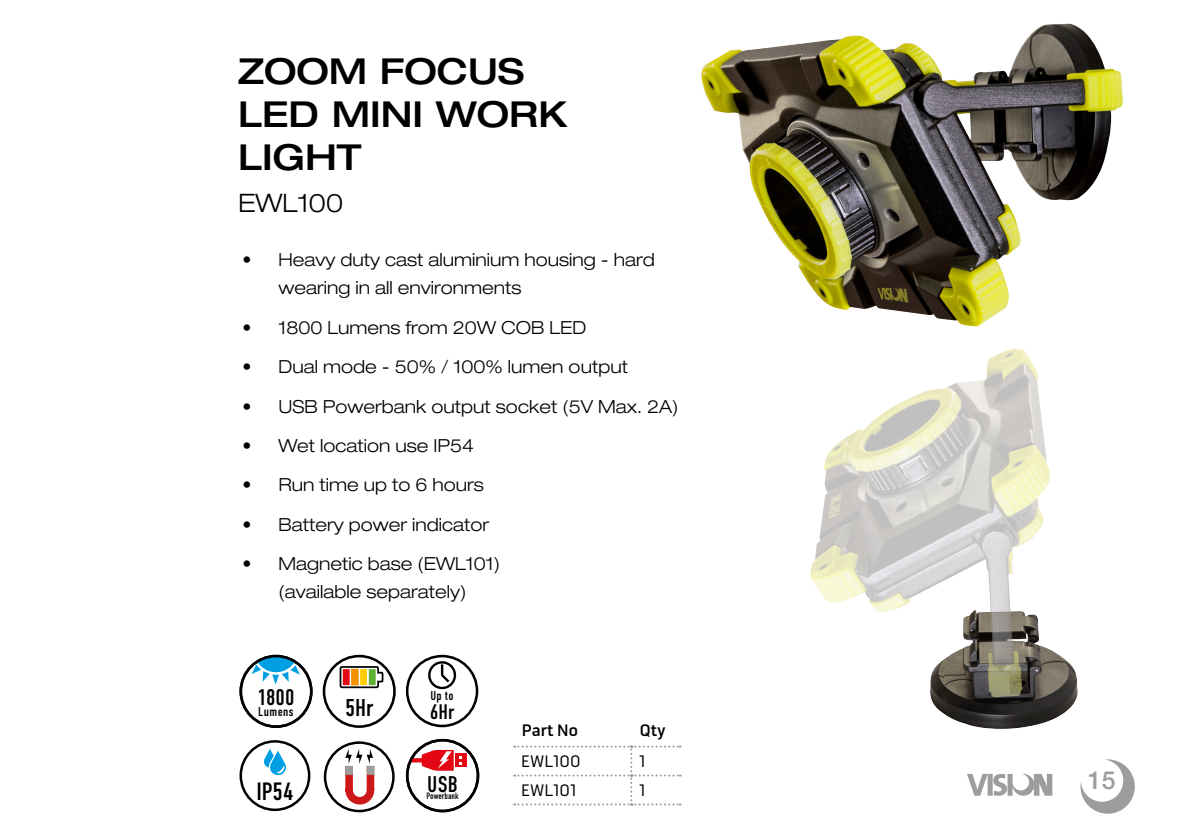
<style>
.page{position:relative;width:1191px;height:840px;background:#fff}
.page>*{position:absolute;margin:0;border:0;box-sizing:border-box;transform-origin:0 0}
.Vision_Header{font:500 expanded 35.8px/43px "Helvetica Neue LT Std";color:#000}
.t1{font:300 expanded 25.4px "Helvetica Neue LT Std";color:#000}
.t2{font:25px "DIN Condensed";color:#000}
.t3{font:500 24.8px "Helvetica Neue LT Std";color:#9d9d9c}
.t4{font:24.2px "DIN Condensed";color:#000}
.t5{font:22.6px "DIN Condensed";letter-spacing:.005em;color:#000}
.t6{font:21px "DIN Condensed";color:#000}
.t7{font:300 expanded 18px/28px "Helvetica Neue LT Pro";color:#000}
.t8{font:17px "Pill Gothic 600 mg";color:#000}
.t9{font:500 17px "Pill Gothic 600 mg";color:#000}
.t10{font:12.8px "DIN Condensed";letter-spacing:.025em;color:#000}
.t11{font:9.2px "DIN Condensed";letter-spacing:-.005em;color:#000;scale:.95 1}
</style>
<div class="page">
<svg style="left:967px;top:774px;width:85px;height:21px"></svg>
<div style="left:455px;top:753px;width:11px;height:14px;background:#e30613"></div>
<svg style="left:407px;top:749px;width:55px;height:21px"></svg>
<div style="left:406px;top:738px;width:73px;height:73px;border:3px solid #000;border-radius:50%"></div>
<img style="left:701px;top:24px;width:422px;height:302px">
<div style="left:323px;top:654px;width:73px;height:73px;border:3px solid #000;border-radius:50%"></div>
<svg style="left:339px;top:664px;width:45px;height:24px"></svg>
<svg style="left:343px;top:668px;width:7px;height:16px"></svg>
<svg style="left:351px;top:668px;width:8px;height:17px"></svg>
<svg style="left:360px;top:668px;width:7px;height:16px"></svg>
<svg style="left:369px;top:668px;width:7px;height:16px"></svg>
<svg style="left:252px;top:658px;width:48px;height:26px"></svg>
<div style="left:239px;top:654px;width:73px;height:73px;border:3px solid #000;border-radius:50%"></div>
<div style="left:406px;top:654px;width:72px;height:72px;border:3px solid #000;border-radius:50%"></div>
<div style="left:428px;top:660px;width:28px;height:28px;border:2px solid #000;border-radius:50%"></div>
<svg style="left:440px;top:664px;width:12px;height:20px"></svg>
<img style="left:931px;top:649px;width:146px;height:79px">
<img style="left:810px;top:348px;width:239px;height:349px">
<svg style="left:514px;top:745px;width:166px;height:60px"></svg>
<div style="left:324px;top:741px;width:71px;height:70px;border:2px solid #000;border-radius:50%"></div>
<svg style="left:345px;top:748px;width:31px;height:57px"></svg>
<div style="left:239px;top:739px;width:71px;height:71px;border:2px solid #000;border-radius:50%"></div>
<svg style="left:264px;top:749px;width:22px;height:27px"></svg>
<svg style="left:1080px;top:759px;width:54px;height:54px"></svg>
<p class="Vision_Header" style="left:238px;top:49px;width:331px">ZOOM FOCUS<br>LED MINI WORK<br>LIGHT</p>
<p class="t1" style="left:238px;top:188px;width:106px">EWL100</p>
<p class="t7" style="left:278px;top:246px;width:378px;text-indent:-36px">• Heavy duty cast aluminium housing - hard wearing in all environments</p>
<p class="t7" style="left:242px;top:313px;width:345px">• 1800 Lumens from 20W COB LED</p>
<p class="t7" style="left:242px;top:352px;width:387px">• Dual mode - 50% / 100% lumen output</p>
<p class="t7" style="left:242px;top:392px;width:437px">• USB Powerbank output socket (5V Max. 2A)</p>
<p class="t7" style="left:242px;top:431px;width:233px">• Wet location use IP54</p>
<p class="t7" style="left:242px;top:470px;width:243px">• Run time up to 6 hours</p>
<p class="t7" style="left:242px;top:510px;width:248px">• Battery power indicator</p>
<p class="t7" style="left:242px;top:549px;width:259px;text-align:center">• Magnetic base (EWL101) (available separately)</p>
<p class="t5" style="left:257px;top:684px;width:39px">1800</p>
<p class="t10" style="left:258px;top:704px;width:37px">Lumens</p>
<p class="t2" style="left:256px;top:777px;width:39px">IP54</p>
<p class="t4" style="left:345px;top:693px;width:30px">5Hr</p>
<p class="t10" style="left:430px;top:688px;width:25px">Up to</p>
<p class="t6" style="left:430px;top:700px;width:26px">6Hr</p>
<p class="t5" style="left:427px;top:770px;width:32px">USB</p>
<p class="t11" style="left:426px;top:790px;width:35px">Powerbank</p>
<p class="t9" style="left:522px;top:719px;width:58px">Part No</p>
<p class="t9" style="left:640px;top:719px;width:28px">Qty</p>
<p class="t8" style="left:521px;top:750px;width:61px">EWL100</p>
<p class="t8" style="left:639px;top:750px;width:8px">1</p>
<p class="t8" style="left:521px;top:779px;width:57px">EWL101</p>
<p class="t8" style="left:639px;top:779px;width:8px">1</p>
<h3 class="t3" style="left:1088px;top:765px;width:29px">15</h3>
</div>
